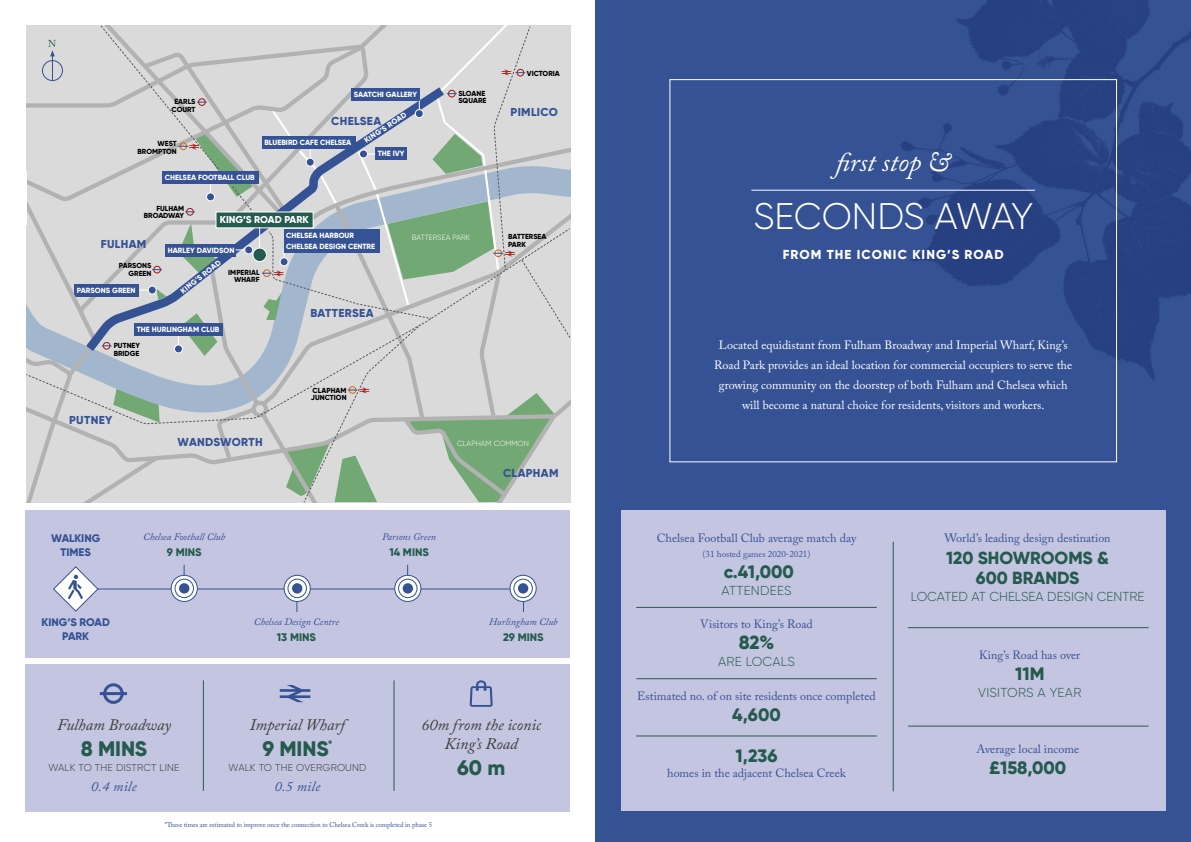
<style>
.page{position:relative;width:1191px;height:842px;background:#fff}
.page>*{position:absolute;margin:0;border:0;box-sizing:border-box;transform-origin:0 0}
.t1{font:300 37px "Gilroy";letter-spacing:-.005em;color:#fff}
.t2{font:italic 27px "Adobe Caslon Pro";color:#fff}
.t3{font:800 21px "Gilroy";color:#255b4e}
.t4{font:800 19px "Gilroy";color:#255b4e}
.t5{font:800 18px "Gilroy";color:#255b4e}
.t6{font:800 17.5px/20px "Gilroy";color:#255b4e;text-align:center}
.t7{font:italic 16px/19px "Adobe Caslon Pro";color:#3c3c3b;text-align:center}
.t8{font:italic 14px "Adobe Caslon Pro";letter-spacing:.02em;color:#355295}
.t9{font:300 13px "Gilroy";letter-spacing:.02em;color:#255b4e}
.t10{font:300 13px "Gilroy";color:#255b4e}
.t11{font:800 13px "Gilroy";letter-spacing:.085em;color:#fff}
.t12{font:12px/20px "Adobe Caslon Pro";color:#fff;text-align:center}
.t13{font:12px "Adobe Caslon Pro";color:#355295}
.t14{font:800 11.5px "Gilroy";letter-spacing:.03em;color:#355295}
.t15{font:800 11px/14px "Gilroy";color:#355295;text-align:center}
.t16{font:800 11px "Gilroy";color:#255b4e}
.t17{font:italic 10px "Adobe Caslon Pro";color:#355295}
.t18{font:300 10px "Gilroy";letter-spacing:.02em;color:#3c3c3b}
.t19{font:800 10px "Gilroy";color:#fff}
.t20{font:10px "Adobe Caslon Pro";color:#255b4e}
.t21{font:9px "Adobe Caslon Pro";color:#355295}
.t22{font:800 7.5px/10.3px "Gilroy";color:#fff}
.t23{font:300 7.5px "Gilroy";color:#fff}
.t24{font:800 7.3px/7.3px "Gilroy";color:#000;text-align:right}
.t25{font:7px "Adobe Caslon Pro";letter-spacing:-.01em;color:#355295}
</style>
<div class="page">
<div style="left:595px;top:0;width:596px;height:842px;background:#355295"></div>
<img style="left:849px;top:0;width:342px;height:383px">
<hr style="left:751px;top:190px;width:284px;height:1px;background:#fff">
<svg style="left:26px;top:25px;width:545px;height:478px;background:#c2c9ca"></svg>
<div style="left:245px;top:246px;width:8px;height:8px;background:#355295;border-radius:50%"></div>
<div style="left:244px;top:246px;width:9px;height:8px;border:1px solid #fff;border-radius:50%"></div>
<div style="left:621px;top:511px;width:544px;height:300px;background:#c4c5e0"></div>
<hr style="left:893px;top:542px;width:1px;height:249px;background:#255b4e">
<hr style="left:636px;top:607px;width:240px;height:1px;background:#255b4e">
<hr style="left:908px;top:627px;width:240px;height:1px;background:#255b4e">
<hr style="left:636px;top:678px;width:240px;height:1px;background:#255b4e">
<hr style="left:636px;top:736px;width:240px;height:1px;background:#255b4e">
<hr style="left:908px;top:726px;width:240px;height:1px;background:#255b4e">
<div style="left:26px;top:665px;width:544px;height:147px;background:#c4c5e0"></div>
<svg style="left:280px;top:685px;width:30px;height:17px"></svg>
<div style="left:103px;top:683px;width:21px;height:21px;border:3px solid #355295;border-radius:50%"></div>
<hr style="left:100px;top:692px;width:27px;height:3px;background:#355295">
<hr style="left:203px;top:680px;width:1px;height:111px;background:#255b4e">
<hr style="left:394px;top:680px;width:1px;height:111px;background:#255b4e">
<svg style="left:470px;top:680px;width:22px;height:27px"></svg>
<div style="left:26px;top:511px;width:544px;height:147px;background:#c4c5e0"></div>
<hr style="left:97px;top:588px;width:436px;height:1px;background:#355295">
<svg style="left:171px;top:575px;width:26px;height:26px"></svg>
<div style="left:171px;top:575px;width:26px;height:27px;border:1px solid #355295;border-radius:50%"></div>
<svg style="left:175px;top:579px;width:18px;height:19px"></svg>
<div style="left:175px;top:579px;width:19px;height:19px;border:1px solid #355295;border-radius:50%"></div>
<div style="left:179px;top:583px;width:10px;height:11px;background:#355295;border-radius:50%"></div>
<svg style="left:284px;top:575px;width:26px;height:26px"></svg>
<div style="left:284px;top:575px;width:26px;height:27px;border:1px solid #355295;border-radius:50%"></div>
<svg style="left:288px;top:579px;width:18px;height:19px"></svg>
<div style="left:288px;top:579px;width:19px;height:19px;border:1px solid #355295;border-radius:50%"></div>
<div style="left:292px;top:583px;width:10px;height:11px;background:#355295;border-radius:50%"></div>
<svg style="left:395px;top:575px;width:26px;height:26px"></svg>
<div style="left:394px;top:575px;width:27px;height:27px;border:1px solid #355295;border-radius:50%"></div>
<svg style="left:398px;top:579px;width:19px;height:19px"></svg>
<div style="left:398px;top:579px;width:19px;height:19px;border:1px solid #355295;border-radius:50%"></div>
<div style="left:402px;top:583px;width:11px;height:11px;background:#355295;border-radius:50%"></div>
<svg style="left:510px;top:575px;width:26px;height:26px"></svg>
<div style="left:510px;top:575px;width:26px;height:27px;border:1px solid #355295;border-radius:50%"></div>
<svg style="left:514px;top:579px;width:18px;height:19px"></svg>
<div style="left:513px;top:579px;width:19px;height:19px;border:1px solid #355295;border-radius:50%"></div>
<div style="left:518px;top:583px;width:10px;height:11px;background:#355295;border-radius:50%"></div>
<svg style="left:53px;top:566px;width:46px;height:46px"></svg>
<p class="t20" style="left:48px;top:37px;width:9px">N</p>
<p class="t24" style="left:172px;top:98px;width:25px;text-align:center">EARLS<br>COURT</p>
<p class="t24" style="left:138px;top:140px;width:41px">WEST<br>BROMPTON</p>
<p class="t22" style="left:165px;top:172px;width:91px">CHELSEA FOOTBALL CLUB</p>
<p class="t22" style="left:354px;top:89px;width:65px">SAATCHI GALLERY</p>
<p class="t22" style="left:362px;top:137px;width:50px;rotate:-33deg">KING’S ROAD</p>
<p class="t14" style="left:331px;top:114px;width:52px">CHELSEA</p>
<p class="t22" style="left:264px;top:137px;width:88px">BLUEBIRD CAFE CHELSEA</p>
<p class="t22" style="left:378px;top:149px;width:28px">THE IVY</p>
<p class="t24" style="left:144px;top:204px;width:42px">FULHAM<br>BROADWAY</p>
<p class="t19" style="left:220px;top:213px;width:90px">KING’S ROAD PARK</p>
<p class="t24" style="left:458px;top:89px;width:29px;text-align:left">SLOANE<br>SQUARE</p>
<p class="t14" style="left:101px;top:237px;width:47px">FULHAM</p>
<p class="t24" style="left:119px;top:262px;width:34px">PARSONS<br>GREEN</p>
<p class="t22" style="left:77px;top:285px;width:60px">PARSONS GREEN</p>
<p class="t22" style="left:168px;top:245px;width:68px">HARLEY DAVIDSON</p>
<p class="t22" style="left:178px;top:288px;width:50px;rotate:-38deg">KING’S ROAD</p>
<p class="t24" style="left:228px;top:268px;width:33px">IMPERIAL<br>WHARF</p>
<p class="t22" style="left:137px;top:324px;width:84px">THE HURLINGHAM CLUB</p>
<p class="t24" style="left:114px;top:342px;width:28px;text-align:left">PUTNEY<br>BRIDGE</p>
<p class="t14" style="left:69px;top:413px;width:45px">PUTNEY</p>
<p class="t22" style="left:286px;top:231px;width:90px">CHELSEA HARBOUR<br>CHELSEA DESIGN CENTRE</p>
<p class="t14" style="left:310px;top:305px;width:65px">BATTERSEA</p>
<p class="t24" style="left:311px;top:387px;width:37px;text-align:left">CLAPHAM<br>JUNCTION</p>
<p class="t23" style="left:412px;top:233px;width:60px">BATTERSEA PARK</p>
<p class="t24" style="left:527px;top:69px;width:35px">VICTORIA</p>
<p class="t14" style="left:510px;top:105px;width:49px">PIMLICO</p>
<p class="t24" style="left:508px;top:233px;width:40px;text-align:left">BATTERSEA<br>PARK</p>
<p class="t14" style="left:178px;top:434px;width:86px">WANDSWORTH</p>
<p class="t23" style="left:457px;top:438px;width:73px">CLAPHAM COMMON</p>
<p class="t14" style="left:503px;top:466px;width:57px">CLAPHAM</p>
<p class="t15" style="left:51px;top:531px;width:51px">WALKING<br>TIMES</p>
<p class="t15" style="left:42px;top:615px;width:70px">KING’S ROAD<br>PARK</p>
<p class="t17" style="left:143px;top:531px;width:84px">Chelsea Football Club</p>
<p class="t16" style="left:167px;top:545px;width:36px">9 MINS</p>
<p class="t17" style="left:254px;top:615px;width:87px">Chelsea Design Centre</p>
<p class="t16" style="left:277px;top:630px;width:41px">13 MINS</p>
<p class="t17" style="left:382px;top:531px;width:56px">Parsons Green</p>
<p class="t16" style="left:389px;top:545px;width:41px">14 MINS</p>
<p class="t17" style="left:489px;top:615px;width:70px">Hurlingham Club</p>
<p class="t16" style="left:503px;top:630px;width:42px">29 MINS</p>
<h3 class="t7" style="left:57px;top:715px;width:115px">Fulham Broadway</h3>
<h3 class="t3" style="left:81px;top:735px;width:68px">8 MINS</h3>
<p class="t18" style="left:48px;top:761px;width:133px">WALK TO THE DISTRCT LINE</p>
<p class="t8" style="left:91px;top:778px;width:47px">0.4 mile</p>
<h3 class="t7" style="left:250px;top:715px;width:97px">Imperial Wharf</h3>
<h3 class="t3" style="left:262px;top:735px;width:72px">9 MINS<sup>*</sup></h3>
<p class="t18" style="left:229px;top:761px;width:139px">WALK TO THE OVERGROUND</p>
<p class="t8" style="left:275px;top:778px;width:47px">0.5 mile</p>
<h3 class="t7" style="left:421px;top:715px;width:121px">60m from the iconic<br>King’s Road</h3>
<h3 class="t3" style="left:457px;top:754px;width:50px">60 m</h3>
<p class="t25" style="left:165px;top:820px;width:269px">*These times are estimated to improve once the connection to Chelsea Creek is completed in phase 5</p>
<h2 class="t2" style="left:836px;top:146px;width:116px">first stop &amp;</h2>
<h1 class="t1" style="left:753px;top:193px;width:281px">SECONDS AWAY</h1>
<p class="t11" style="left:782px;top:246px;width:223px">FROM THE ICONIC KING’S ROAD</p>
<p class="t12" style="left:714px;top:335px;width:359px">Located equidistant from Fulham Broadway and Imperial Wharf, King’s Road Park provides an ideal location for commercial occupiers to serve the growing community on the doorstep of both Fulham and Chelsea which will become a natural choice for residents, visitors and workers.</p>
<p class="t13" style="left:656px;top:530px;width:201px">Chelsea Football Club average match day</p>
<p class="t21" style="left:702px;top:548px;width:109px">(31 hosted games 2020-2021)</p>
<h3 class="t5" style="left:724px;top:560px;width:71px">c.41,000</h3>
<p class="t9" style="left:721px;top:582px;width:72px">ATTENDEES</p>
<p class="t13" style="left:700px;top:617px;width:114px">Visitors to King’s Road</p>
<h3 class="t4" style="left:738px;top:630px;width:37px">82%</h3>
<p class="t9" style="left:718px;top:653px;width:78px">ARE LOCALS</p>
<p class="t13" style="left:637px;top:689px;width:240px">Estimated no. of on site residents once completed</p>
<h3 class="t5" style="left:732px;top:704px;width:50px">4,600</h3>
<h3 class="t5" style="left:735px;top:745px;width:43px">1,236</h3>
<p class="t13" style="left:667px;top:766px;width:180px">homes in the adjacent Chelsea Creek</p>
<p class="t13" style="left:944px;top:531px;width:167px">World’s leading design destination</p>
<h3 class="t6" style="left:946px;top:547px;width:164px">120 SHOWROOMS &amp;<br>600 BRANDS</h3>
<p class="t10" style="left:911px;top:588px;width:235px">LOCATED AT CHELSEA DESIGN CENTRE</p>
<p class="t13" style="left:979px;top:648px;width:103px">King’s Road has over</p>
<h3 class="t5" style="left:1015px;top:662px;width:31px">11M</h3>
<p class="t9" style="left:978px;top:684px;width:104px">VISITORS A YEAR</p>
<p class="t13" style="left:976px;top:742px;width:104px">Average local income</p>
<h3 class="t5" style="left:989px;top:757px;width:78px">£158,000</h3>
</div>
